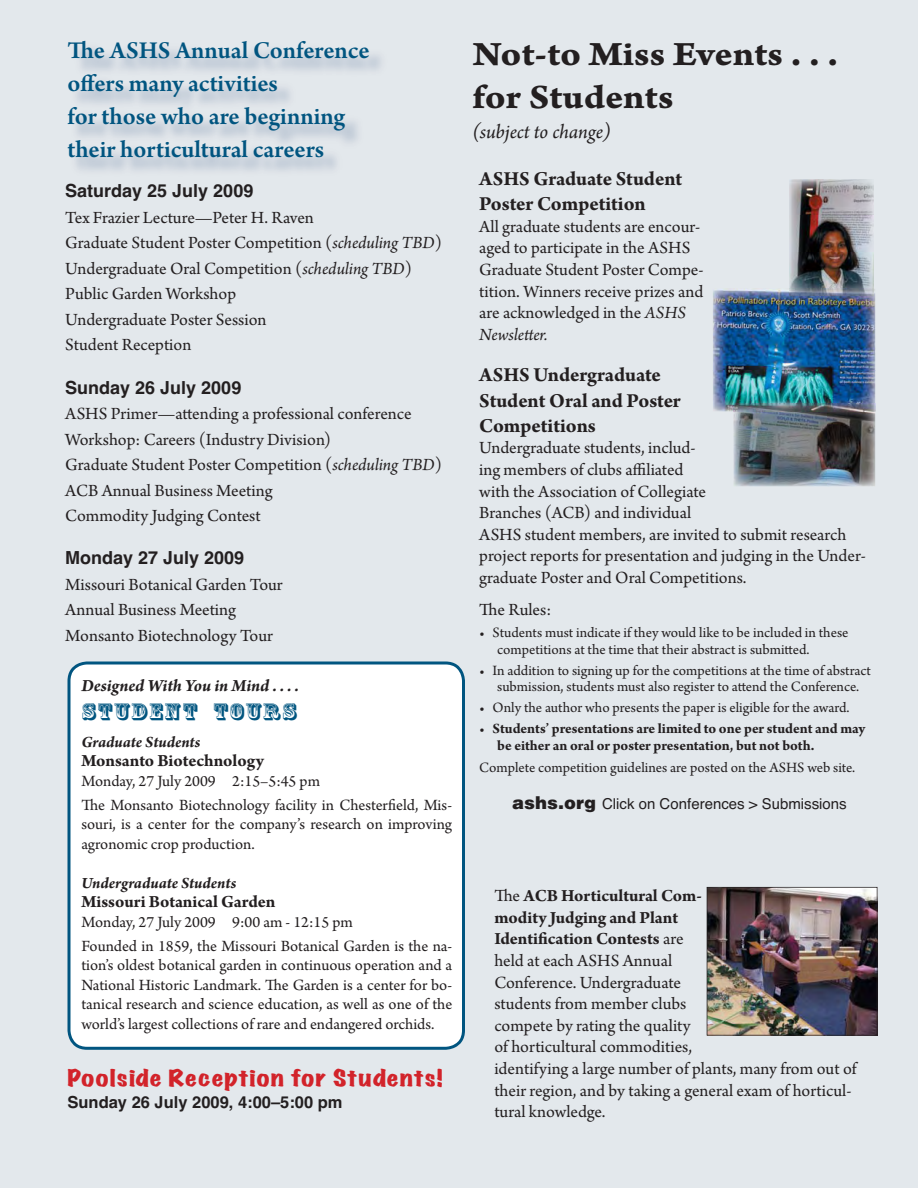
<style>
.page{position:relative;width:918px;height:1188px;background:#e3e8ec}
.page>*{position:absolute;margin:0;border:0;box-sizing:border-box;transform-origin:0 0}
.t1{font:36px/43.2px "Arno Pro Bold Caption";color:#231f20;scale:1.07 1}
.t2{font:600 25.5px/33px "Arno Pro";color:#015580}
.t3{font:22.5px "Rosewood Std";letter-spacing:.08em;color:#015580;scale:1.16 1}
.t4{font:700 21px/25.2px "Arno Pro";color:#231f20}
.t5{font:expanded 21px "Marker Felt";letter-spacing:.04em;color:#d2232a;scale:1.25 1}
.t6{font:italic 21px "Arno Pro";letter-spacing:-.005em;color:#231f20}
.t7{font:18px/21.6px "Arno Pro";color:#231f20}
.t8{font:700 18px "Helvetica";color:#231f20}
.t9{font:700 18px "Arno Pro";color:#231f20}
.t10{font:italic 700 18px "Arno Pro";letter-spacing:-.005em;color:#231f20}
.t11{font:16.5px/19.5px "Arno Pro";color:#231f20}
.t12{font:italic 700 16.5px "Arno Pro";letter-spacing:-.005em;color:#231f20}
.t13{font:700 16.5px "Helvetica";color:#231f20}
.t14{font:15px/16.5px "Arno Pro";color:#231f20}
.t15{font:700 15px/16.5px "Arno Pro";color:#231f20}
.t16{font:15px "Helvetica";color:#231f20}
.s1{font-style:italic}
.s2{font-weight:400}
.s3{font-weight:900;font-size:18px}
.s4{font-weight:700}
</style>
<div class="page">
<div style="left:67px;top:661px;width:398px;height:389px;background:#fff"></div>
<img style="left:713px;top:288px;width:162px;height:123px">
<img style="left:790px;top:180px;width:84px;height:115px">
<img style="left:733px;top:411px;width:142px;height:75px">
<img style="left:733px;top:403px;width:142px;height:8px">
<img style="left:707px;top:887px;width:171px;height:149px">
<h2 class="t2" style="left:68px;top:35px;width:304px">The ASHS Annual Conference offers many activities<br>for those who are beginning their horticultural careers</h2>
<p class="t8" style="left:65px;top:184px;width:190px">Saturday 25 July 2009</p>
<p class="t7" style="left:65px;top:206px;width:378px;line-height:25.5px">Tex Frazier Lecture—Peter H. Raven<br>Graduate Student Poster Competition (<span class="s1">scheduling TBD</span>)<br>Undergraduate Oral Competition (<span class="s1">scheduling TBD</span>)<br>Public Garden Workshop<br>Undergraduate Poster Session<br>Student Reception</p>
<p class="t8" style="left:65px;top:381px;width:178px">Sunday 26 July 2009</p>
<p class="t7" style="left:65px;top:402px;width:378px;line-height:25.5px">ASHS Primer—attending a professional conference Workshop: Careers (Industry Division)<br>Graduate Student Poster Competition (<span class="s1">scheduling TBD</span>)<br>ACB Annual Business Meeting<br>Commodity Judging Contest</p>
<p class="t8" style="left:65px;top:551px;width:181px">Monday 27 July 2009</p>
<p class="t7" style="left:65px;top:573px;width:219px;line-height:25.5px">Missouri Botanical Garden Tour<br>Annual Business Meeting<br>Monsanto Biotechnology Tour</p>
<p class="t10" style="left:81px;top:678px;width:219px">Designed With You in Mind . . . .</p>
<p class="t3" style="left:81px;top:702px;width:187px">STUDENT TOURS</p>
<p class="t12" style="left:81px;top:734px;width:121px">Graduate Students</p>
<p class="t9" style="left:81px;top:753px;width:184px">Monsanto Biotechnology</p>
<p class="t11" style="left:81px;top:770px;width:372px;line-height:24px">Monday, 27 July 2009 2:15–5:45 pm<br>The Monsanto Biotechnology facility in Chesterfield, Mis-</p>
<p class="t11" style="left:81px;top:815px;width:372px">souri, is a center for the company’s research on improving agronomic crop production.</p>
<p class="t12" style="left:81px;top:875px;width:156px">Undergraduate Students</p>
<p class="t9" style="left:81px;top:894px;width:196px">Missouri Botanical Garden</p>
<p class="t11" style="left:81px;top:911px;width:372px;line-height:24px">Monday, 27 July 2009 9:00 am - 12:15 pm<br>Founded in 1859, the Missouri Botanical Garden is the na-</p>
<p class="t11" style="left:81px;top:956px;width:372px;text-align:justify">tion’s oldest botanical garden in continuous operation and a National Historic Landmark. The Garden is a center for bo&shy;tanical research and science education, as well as one of the world’s largest collections of rare and endangered orchids.</p>
<p class="t5" style="left:68px;top:1069px;width:301px">Poolside Reception for Students!</p>
<p class="t13" style="left:68px;top:1097px;width:277px">Sunday 26 July 2009, 4:00–5:00 pm</p>
<h1 class="t1" style="left:472px;top:31px;width:343px">Not-to Miss Events . . . for Students</h1>
<p class="t6" style="left:472px;top:122px;width:140px">(subject to change)</p>
<p class="t4" style="left:479px;top:167px;width:205px">ASHS Graduate Student<br>Poster Competition</p>
<p class="t7" style="left:479px;top:217px;width:226px">All graduate students are encour&shy;aged to participate in the ASHS<br>Graduate Student Poster Compe&shy;tition. Winners receive prizes and are acknowledged in the <span class="s1">ASHS<br>Newsletter.</span></p>
<p class="t4" style="left:479px;top:364px;width:203px">ASHS Undergraduate<br>Student Oral and Poster<br>Competitions</p>
<p class="t7" style="left:479px;top:438px;width:388px">Undergraduate students, includ-<br>ing members of clubs affiliated<br>with the Association of Collegiate<br>Branches (ACB) and individual<br>ASHS student members, are invited to submit research project reports for presentation and judging in the Under&shy;graduate Poster and Oral Competitions.</p>
<p class="t7" style="left:479px;top:599px;width:73px">The Rules:</p>
<p class="t14" style="left:497px;top:625px;width:353px;text-indent:-18px">• Students must indicate if they would like to be included in these competitions at the time that their abstract is submitted.</p>
<p class="t14" style="left:479px;top:663px;width:393px;text-align:center">• In addition to signing up for the competitions at the time of abstract submission, students must also register to attend the Conference.</p>
<p class="t14" style="left:479px;top:700px;width:372px">• Only the author who presents the paper is eligible for the award.</p>
<p class="t15" style="left:497px;top:721px;width:370px;text-indent:-18px"><span class="s2">•</span> Students’ presentations are limited to one per student and may be either an oral or poster presentation, but not both.</p>
<p class="t14" style="left:479px;top:760px;width:377px">Complete competition guidelines are posted on the ASHS web site.</p>
<p class="t16" style="left:512px;top:798px;width:336px"><span class="s3">ashs.org</span> Click on Conferences &gt; Submissions</p>
<p class="t7" style="left:494px;top:886px;width:364px">The <span class="s4">ACB Horticultural Com-<br>modity Judging and Plant<br>Identification Contests</span> are<br>held at each ASHS Annual<br>Conference. Undergraduate<br>students from member clubs<br>compete by rating the quality<br>of horticultural commodities,<br>identifying a large number of plants, many from out of their region, and by taking a general exam of horticul&shy;tural knowledge.</p>
</div>
